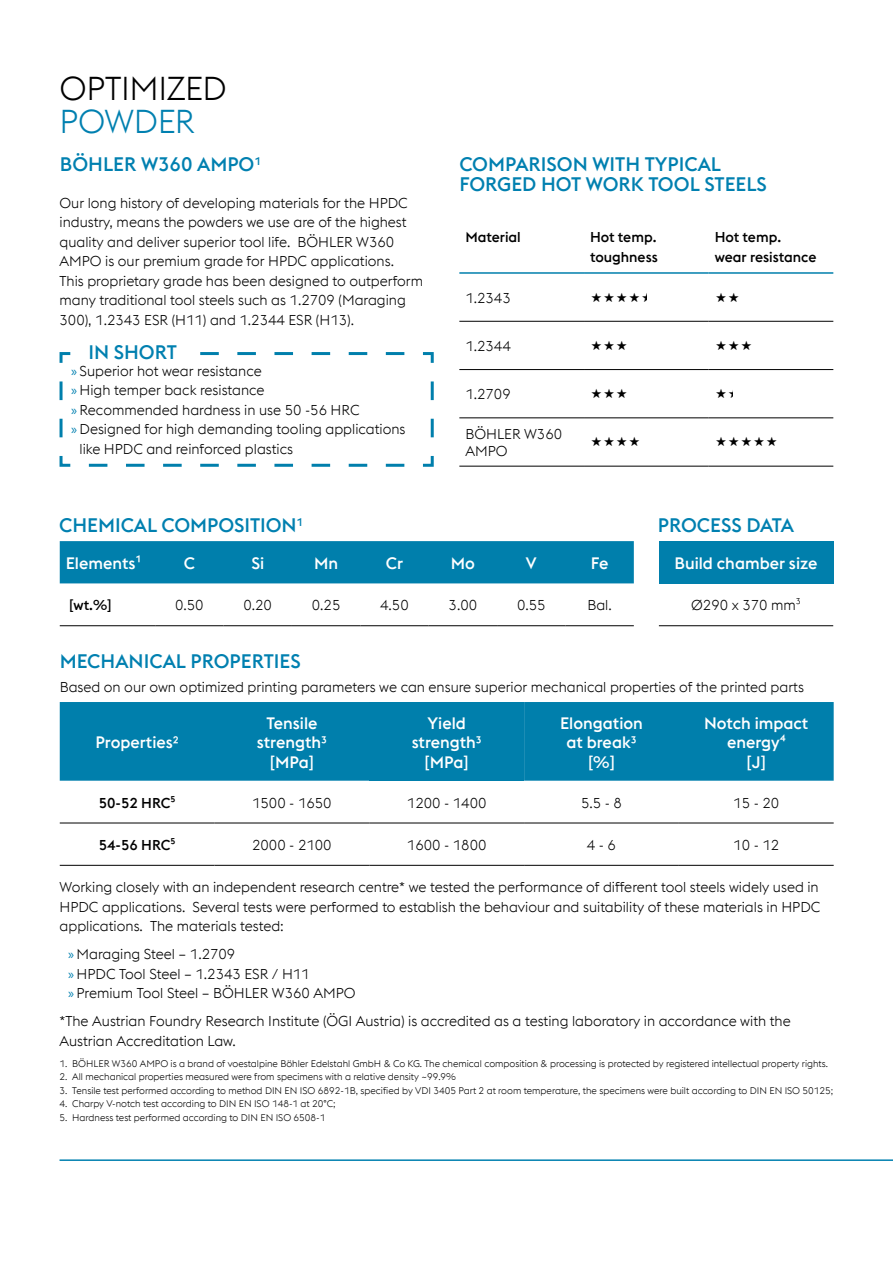
<style>
.page{position:relative;width:893px;height:1263px;background:#fff}
.page>*{position:absolute;margin:0;border:0;box-sizing:border-box;transform-origin:0 0}
.t1{font:300 33px "voestalpine";letter-spacing:-.015em;color:#000}
.t2{font:300 33px "voestalpine";letter-spacing:-.01em;color:#0080b0}
.t3{font:500 19.5px/19.5px "voestalpine";color:#0080b0}
.t4{font:500 16.5px/19.5px "voestalpine";color:#fff;text-align:center}
.t5{font:300 14.25px/19.5px "voestalpine";color:#000}
.t6{font:500 14.25px/19.5px "voestalpine";color:#000}
.t7{font:300 9.6px "voestalpine";color:#000}
.s1{font-family:"Myriad Pro";font-weight:400;color:#0080b0}
</style>
<div class="page">
<hr style="left:60px;top:1159px;width:833px;height:2px;background:#0080b0">
<div style="left:60px;top:541px;width:574px;height:42px;background:#007fac"></div>
<hr style="left:60px;top:625px;width:95px;height:1px;background:#000">
<hr style="left:155px;top:625px;width:69px;height:1px;background:#000">
<hr style="left:224px;top:625px;width:68px;height:1px;background:#000">
<hr style="left:292px;top:625px;width:68px;height:1px;background:#000">
<hr style="left:360px;top:625px;width:69px;height:1px;background:#000">
<hr style="left:429px;top:625px;width:68px;height:1px;background:#000">
<hr style="left:497px;top:625px;width:68px;height:1px;background:#000">
<hr style="left:565px;top:625px;width:69px;height:1px;background:#000">
<div style="left:659px;top:541px;width:174px;height:42px;background:#007fac"></div>
<hr style="left:659px;top:625px;width:174px;height:1px;background:#000">
<div style="left:60px;top:702px;width:774px;height:79px;background:#007fac"></div>
<div style="left:369px;top:702px;width:155px;height:79px;background:#007fac"></div>
<hr style="left:60px;top:823px;width:155px;height:1px;background:#000">
<hr style="left:215px;top:823px;width:154px;height:1px;background:#000">
<hr style="left:369px;top:823px;width:155px;height:1px;background:#000">
<hr style="left:524px;top:823px;width:155px;height:1px;background:#000">
<hr style="left:679px;top:823px;width:155px;height:1px;background:#000">
<hr style="left:60px;top:865px;width:155px;height:1px;background:#000">
<hr style="left:215px;top:865px;width:154px;height:1px;background:#000">
<hr style="left:369px;top:865px;width:155px;height:1px;background:#000">
<hr style="left:524px;top:865px;width:155px;height:1px;background:#000">
<hr style="left:679px;top:865px;width:155px;height:1px;background:#000">
<svg style="left:59px;top:352px;width:375px;height:115px"></svg>
<div style="left:81px;top:345px;width:103px;height:14px;background:#fff"></div>
<hr style="left:459px;top:321px;width:125px;height:1px;background:#000">
<hr style="left:584px;top:321px;width:125px;height:1px;background:#000">
<hr style="left:709px;top:321px;width:124px;height:1px;background:#000">
<hr style="left:459px;top:369px;width:125px;height:1px;background:#000">
<hr style="left:584px;top:369px;width:125px;height:1px;background:#000">
<hr style="left:709px;top:369px;width:124px;height:1px;background:#000">
<hr style="left:459px;top:418px;width:125px;height:1px;background:#000">
<hr style="left:584px;top:418px;width:125px;height:1px;background:#000">
<hr style="left:709px;top:418px;width:124px;height:1px;background:#000">
<hr style="left:459px;top:466px;width:125px;height:1px;background:#000">
<hr style="left:584px;top:466px;width:125px;height:1px;background:#000">
<hr style="left:709px;top:466px;width:124px;height:1px;background:#000">
<hr style="left:459px;top:272px;width:125px;height:2px;background:#007fac">
<hr style="left:584px;top:272px;width:125px;height:2px;background:#007fac">
<hr style="left:709px;top:272px;width:124px;height:2px;background:#007fac">
<h1 class="t1" style="left:60px;top:69px;width:169px">OPTIMIZED</h1>
<h1 class="t2" style="left:60px;top:102px;width:137px">POWDER</h1>
<h2 class="t3" style="left:60px;top:155px;width:203px">BÖHLER W360 AMPO<sup>1</sup></h2>
<p class="t5" style="left:60px;top:193px;width:365px">Our long history of developing materials for the HPDC industry, means the powders we use are of the highest quality and deliver superior tool life. BÖHLER W360<br>AMPO is our premium grade for HPDC applications.<br>This proprietary grade has been designed to outperform many traditional tool steels such as 1.2709 (Maraging 300), 1.2343 ESR (H11) and 1.2344 ESR (H13).</p>
<h2 class="t3" style="left:88px;top:343px;width:90px">IN SHORT</h2>
<p class="t5" style="left:71px;top:361px;width:192px"><span class="s1">»</span> Superior hot wear resistance</p>
<p class="t5" style="left:71px;top:380px;width:195px"><span class="s1">»</span> High temper back resistance</p>
<p class="t5" style="left:71px;top:400px;width:290px"><span class="s1">»</span> Recommended hardness in use 50 -56 HRC</p>
<p class="t5" style="left:71px;top:419px;width:336px"><span class="s1">»</span> Designed for high demanding tooling applications</p>
<p class="t5" style="left:80px;top:439px;width:215px">like HPDC and reinforced plastics</p>
<h2 class="t3" style="left:459px;top:155px;width:309px">COMPARISON WITH TYPICAL<br>FORGED HOT WORK TOOL STEELS</h2>
<p class="t6" style="left:465px;top:227px;width:57px">Material</p>
<p class="t6" style="left:590px;top:227px;width:69px">Hot temp. toughness</p>
<p class="t6" style="left:715px;top:227px;width:103px">Hot temp. wear resistance</p>
<p class="t5" style="left:465px;top:288px;width:47px">1.2343</p>
<p class="t5" style="left:465px;top:336px;width:47px">1.2344</p>
<p class="t5" style="left:465px;top:385px;width:47px">1.2709</p>
<p class="t5" style="left:465px;top:426px;width:98px;line-height:17.1px">BÖHLER W360<br>AMPO</p>
<h2 class="t3" style="left:59px;top:516px;width:245px">CHEMICAL COMPOSITION<sup>1</sup></h2>
<h2 class="t3" style="left:658px;top:516px;width:137px">PROCESS DATA</h2>
<p class="t4" style="left:66px;top:553px;width:77px">Elements¹</p>
<p class="t4" style="left:184px;top:553px;width:13px">C</p>
<p class="t4" style="left:251px;top:553px;width:14px">Si</p>
<p class="t4" style="left:314px;top:553px;width:26px">Mn</p>
<p class="t4" style="left:386px;top:553px;width:19px">Cr</p>
<p class="t4" style="left:451px;top:553px;width:26px">Mo</p>
<p class="t4" style="left:526px;top:553px;width:12px">V</p>
<p class="t4" style="left:591px;top:553px;width:19px">Fe</p>
<p class="t6" style="left:69px;top:595px;width:44px">[wt.%]</p>
<p class="t5" style="left:175px;top:596px;width:30px">0.50</p>
<p class="t5" style="left:243px;top:596px;width:30px">0.20</p>
<p class="t5" style="left:312px;top:596px;width:30px">0.25</p>
<p class="t5" style="left:380px;top:596px;width:30px">4.50</p>
<p class="t5" style="left:449px;top:596px;width:30px">3.00</p>
<p class="t5" style="left:517px;top:596px;width:30px">0.55</p>
<p class="t5" style="left:587px;top:596px;width:26px">Bal.</p>
<p class="t4" style="left:674px;top:553px;width:145px">Build chamber size</p>
<p class="t5" style="left:691px;top:596px;width:111px">Ø290 x 370 mm³</p>
<h2 class="t3" style="left:60px;top:651px;width:243px">MECHANICAL PROPERTIES</h2>
<p class="t5" style="left:60px;top:677px;width:746px">Based on our own optimized printing parameters we can ensure superior mechanical properties of the printed parts</p>
<p class="t4" style="left:96px;top:732px;width:85px">Properties2</p>
<p class="t4" style="left:257px;top:713px;width:72px">Tensile strength3 [MPa]</p>
<p class="t4" style="left:412px;top:713px;width:72px">Yield strength3 [MPa]</p>
<p class="t4" style="left:560px;top:713px;width:84px">Elongation at break3 [%]</p>
<p class="t4" style="left:704px;top:713px;width:106px">Notch impact energy4<br>[J]</p>
<p class="t6" style="left:99px;top:793px;width:78px">50-52 HRC5</p>
<p class="t5" style="left:252px;top:793px;width:81px">1500 - 1650</p>
<p class="t5" style="left:407px;top:793px;width:81px">1200 - 1400</p>
<p class="t5" style="left:581px;top:793px;width:42px">5.5 - 8</p>
<p class="t5" style="left:733px;top:793px;width:47px">15 - 20</p>
<p class="t6" style="left:99px;top:835px;width:78px">54-56 HRC5</p>
<p class="t5" style="left:252px;top:835px;width:81px">2000 - 2100</p>
<p class="t5" style="left:407px;top:835px;width:81px">1600 - 1800</p>
<p class="t5" style="left:587px;top:835px;width:31px">4 - 6</p>
<p class="t5" style="left:733px;top:835px;width:47px">10 - 12</p>
<p class="t5" style="left:60px;top:878px;width:762px;text-align:justify">Working closely with an independent research centre* we tested the performance of different tool steels widely used in HPDC applications. Several tests were performed to establish the behaviour and suitability of these materials in HPDC applications. The materials tested:</p>
<p class="t5" style="left:68px;top:944px;width:289px"><span class="s1">»</span> Maraging Steel – 1.2709<br><span class="s1">»</span> HPDC Tool Steel – 1.2343 ESR / H11<br><span class="s1">»</span> Premium Tool Steel – BÖHLER W360 AMPO</p>
<p class="t5" style="left:60px;top:1011px;width:733px">*The Austrian Foundry Research Institute (ÖGI Austria) is accredited as a testing laboratory in accordance with the<br>Austrian Accreditation Law.</p>
<p class="t7" style="left:60px;top:1057px;width:770px">1. BÖHLER W360 AMPO is a brand of voestalpine Böhler Edelstahl GmbH &amp; Co KG. The chemical composition &amp; processing is protected by registered intellectual property rights.</p>
<p class="t7" style="left:60px;top:1071px;width:398px">2. All mechanical properties measured were from specimens with a relative density ~99.9%</p>
<p class="t7" style="left:60px;top:1084px;width:775px">3. Tensile test performed according to method DIN EN ISO 6892-1B, specified by VDI 3405 Part 2 at room temperature, the specimens were built according to DIN EN ISO 50125;</p>
<p class="t7" style="left:60px;top:1098px;width:278px">4. Charpy V-notch test according to DIN EN ISO 148-1 at 20°C;</p>
<p class="t7" style="left:60px;top:1111px;width:267px">5. Hardness test performed according to DIN EN ISO 6508-1</p>
</div>
